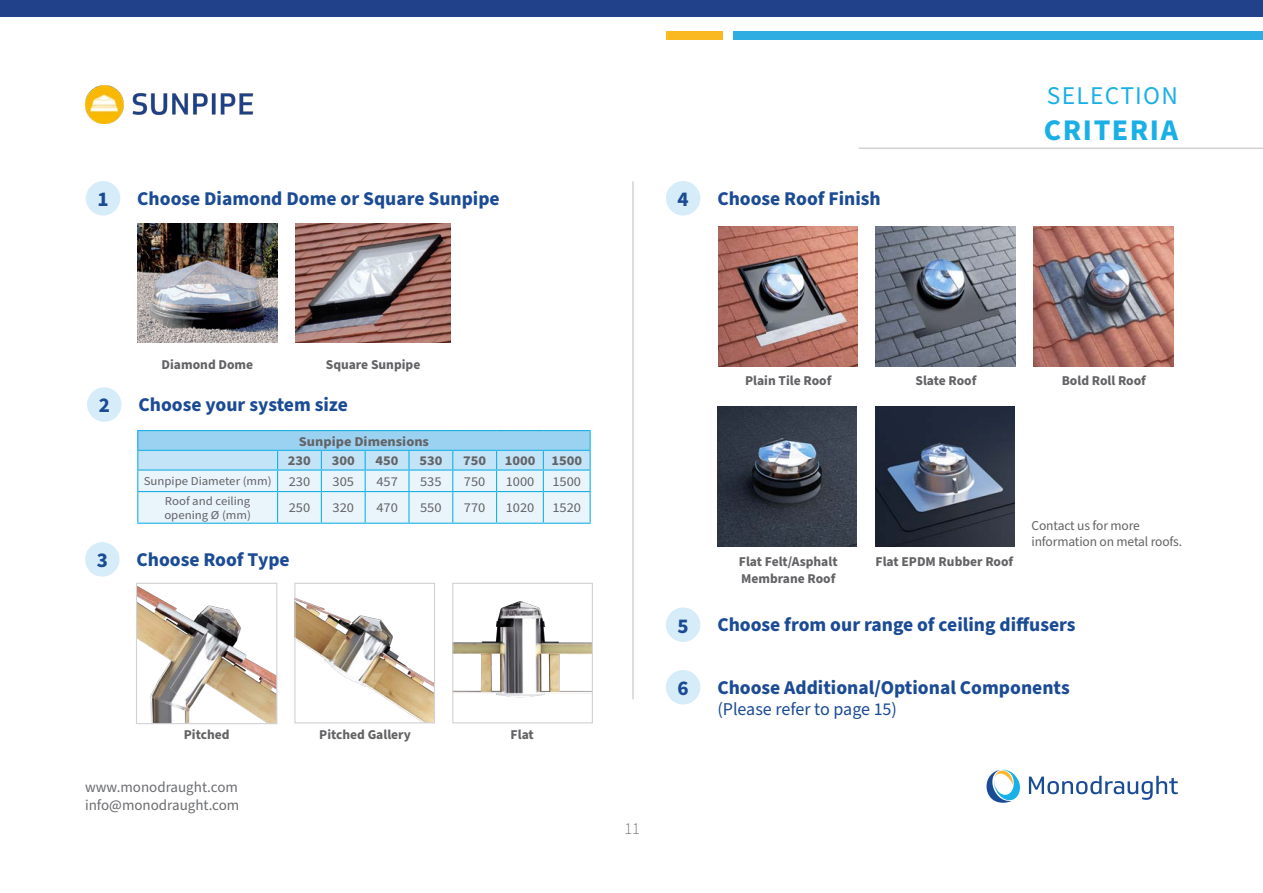
<style>
.page{position:relative;width:1263px;height:893px;background:#fff}
.page>*{position:absolute;margin:0;border:0;box-sizing:border-box;transform-origin:0 0}
.t1{font:700 30px "Source Sans Pro";letter-spacing:.05em;color:#1ab0e6}
.t2{font:25.5px "Source Sans Pro";letter-spacing:.05em;color:#1ab0e6}
.t3{font:700 21px "Source Sans Pro";color:#1b4b94}
.t4{font:700 19.5px "Source Sans Pro";color:#1b4b94}
.t5{font:18px "Source Sans Pro";color:#1b4b94}
.t6{font:300 16.5px "Source Sans Pro";color:#6c6d70}
.t7{font:15px/18px "Source Sans Pro";color:#6c6d70}
.t8{font:700 13.5px/16.2px "Source Sans Pro";color:#636366}
.t9{font:13.5px "Source Sans Pro";color:#636366;scale:1.07 1}
.t10{font:13.5px/16.2px "Source Sans Pro";color:#636366}
.t11{font:700 13.5px "Source Sans Pro";color:#636366;scale:1.07 1}
.t12{font:12px/14.4px "Source Sans Pro";color:#636366;scale:1.07 1}
</style>
<div class="page">
<div style="left:0;top:0;width:1263px;height:16px;background:#21428a"></div>
<div style="left:733px;top:31px;width:530px;height:9px;background:#2eade3"></div>
<div style="left:666px;top:31px;width:56px;height:9px;background:#fab821"></div>
<svg style="left:986px;top:769px;width:34px;height:34px"></svg>
<svg style="left:1029px;top:776px;width:149px;height:24px"></svg>
<hr style="left:859px;top:148px;width:404px;height:1px;background:#d1d2d4">
<img style="left:85px;top:85px;width:169px;height:39px">
<div style="left:86px;top:181px;width:34px;height:35px;background:#d6ecf9;border-radius:50%"></div>
<div style="left:666px;top:181px;width:34px;height:35px;background:#d6ecf9;border-radius:50%"></div>
<div style="left:666px;top:607px;width:34px;height:35px;background:#d6ecf9;border-radius:50%"></div>
<div style="left:666px;top:670px;width:34px;height:34px;background:#d6ecf9;border-radius:50%"></div>
<div style="left:85px;top:542px;width:35px;height:35px;background:#d6ecf9;border-radius:50%"></div>
<div style="left:87px;top:387px;width:35px;height:35px;background:#d6ecf9;border-radius:50%"></div>
<img style="left:137px;top:224px;width:141px;height:118px">
<img style="left:718px;top:226px;width:140px;height:140px">
<img style="left:717px;top:407px;width:140px;height:139px">
<img style="left:138px;top:586px;width:137px;height:136px">
<div style="left:136px;top:583px;width:141px;height:141px;border:1px solid #d1d2d4"></div>
<img style="left:296px;top:224px;width:154px;height:118px">
<img style="left:876px;top:226px;width:139px;height:140px">
<img style="left:875px;top:407px;width:139px;height:139px">
<img style="left:1034px;top:226px;width:139px;height:140px">
<img style="left:296px;top:598px;width:137px;height:123px">
<div style="left:294px;top:583px;width:141px;height:140px;border:1px solid #d1d2d4"></div>
<img style="left:454px;top:601px;width:137px;height:97px">
<div style="left:452px;top:583px;width:141px;height:140px;border:1px solid #d1d2d4"></div>
<hr style="left:632px;top:182px;width:2px;height:517px;background:#d1d2d4">
<hr style="left:137px;top:430px;width:141px;height:1px;background:#18b1e7">
<hr style="left:278px;top:430px;width:43px;height:1px;background:#18b1e7">
<hr style="left:321px;top:430px;width:44px;height:1px;background:#18b1e7">
<hr style="left:365px;top:430px;width:44px;height:1px;background:#18b1e7">
<hr style="left:409px;top:430px;width:44px;height:1px;background:#18b1e7">
<hr style="left:453px;top:430px;width:44px;height:1px;background:#18b1e7">
<hr style="left:497px;top:430px;width:46px;height:1px;background:#18b1e7">
<hr style="left:543px;top:430px;width:48px;height:1px;background:#18b1e7">
<svg style="left:137px;top:431px;width:454px;height:92px;background:#c8e7f6"></svg>
<hr style="left:137px;top:491px;width:141px;height:1px;background:#18b1e7">
<hr style="left:137px;top:492px;width:1px;height:31px;background:#18b1e7">
<hr style="left:278px;top:491px;width:43px;height:1px;background:#18b1e7">
<hr style="left:277px;top:492px;width:1px;height:31px;background:#18b1e7">
<hr style="left:321px;top:491px;width:44px;height:1px;background:#18b1e7">
<hr style="left:321px;top:492px;width:1px;height:31px;background:#18b1e7">
<hr style="left:365px;top:491px;width:44px;height:1px;background:#18b1e7">
<hr style="left:365px;top:492px;width:1px;height:31px;background:#18b1e7">
<hr style="left:409px;top:491px;width:44px;height:1px;background:#18b1e7">
<hr style="left:408px;top:492px;width:2px;height:31px;background:#18b1e7">
<hr style="left:453px;top:491px;width:44px;height:1px;background:#18b1e7">
<hr style="left:452px;top:492px;width:1px;height:31px;background:#18b1e7">
<hr style="left:497px;top:491px;width:46px;height:1px;background:#18b1e7">
<hr style="left:496px;top:492px;width:1px;height:31px;background:#18b1e7">
<hr style="left:543px;top:491px;width:48px;height:1px;background:#18b1e7">
<hr style="left:543px;top:492px;width:1px;height:31px;background:#18b1e7">
<hr style="left:590px;top:492px;width:1px;height:31px;background:#18b1e7">
<hr style="left:137px;top:523px;width:141px;height:1px;background:#18b1e7">
<hr style="left:278px;top:523px;width:43px;height:1px;background:#18b1e7">
<hr style="left:321px;top:523px;width:44px;height:1px;background:#18b1e7">
<hr style="left:365px;top:523px;width:44px;height:1px;background:#18b1e7">
<hr style="left:409px;top:523px;width:44px;height:1px;background:#18b1e7">
<hr style="left:453px;top:523px;width:44px;height:1px;background:#18b1e7">
<hr style="left:497px;top:523px;width:46px;height:1px;background:#18b1e7">
<hr style="left:543px;top:523px;width:48px;height:1px;background:#18b1e7">
<p class="t4" style="left:137px;top:185px;width:364px">Choose Diamond Dome or Square Sunpipe</p>
<p class="t4" style="left:717px;top:185px;width:165px">Choose Roof Finish</p>
<p class="t3" style="left:97px;top:185px;width:13px">1</p>
<p class="t3" style="left:677px;top:185px;width:13px">4</p>
<p class="t2" style="left:1047px;top:79px;width:132px">SELECTION</p>
<p class="t1" style="left:1044px;top:110px;width:135px">CRITERIA</p>
<p class="t3" style="left:99px;top:391px;width:13px">2</p>
<p class="t8" style="left:162px;top:357px;width:93px">Diamond Dome</p>
<p class="t8" style="left:326px;top:357px;width:96px">Square Sunpipe</p>
<p class="t4" style="left:139px;top:392px;width:211px">Choose your system size</p>
<p class="t11" style="left:299px;top:432px;width:123px">Sunpipe Dimensions</p>
<p class="t11" style="left:288px;top:451px;width:23px">230</p>
<p class="t11" style="left:332px;top:451px;width:23px">300</p>
<p class="t11" style="left:376px;top:451px;width:23px">450</p>
<p class="t11" style="left:419px;top:451px;width:23px">530</p>
<p class="t11" style="left:463px;top:451px;width:23px">750</p>
<p class="t11" style="left:505px;top:451px;width:30px">1000</p>
<p class="t11" style="left:551px;top:451px;width:30px">1500</p>
<p class="t12" style="left:144px;top:474px;width:121px">Sunpipe Diameter (mm)</p>
<p class="t9" style="left:289px;top:472px;width:22px">230</p>
<p class="t9" style="left:333px;top:472px;width:22px">305</p>
<p class="t9" style="left:376px;top:472px;width:22px">457</p>
<p class="t9" style="left:420px;top:472px;width:22px">535</p>
<p class="t9" style="left:464px;top:472px;width:22px">750</p>
<p class="t9" style="left:506px;top:472px;width:28px">1000</p>
<p class="t9" style="left:552px;top:472px;width:28px">1500</p>
<p class="t12" style="left:164px;top:494px;width:83px">Roof and ceiling opening Ø (mm)</p>
<p class="t9" style="left:289px;top:499px;width:22px">250</p>
<p class="t9" style="left:333px;top:499px;width:22px">320</p>
<p class="t9" style="left:376px;top:499px;width:22px">470</p>
<p class="t9" style="left:420px;top:499px;width:22px">550</p>
<p class="t9" style="left:464px;top:499px;width:22px">770</p>
<p class="t9" style="left:506px;top:499px;width:28px">1020</p>
<p class="t9" style="left:552px;top:499px;width:28px">1520</p>
<p class="t8" style="left:745px;top:373px;width:88px">Plain Tile Roof</p>
<p class="t8" style="left:915px;top:373px;width:62px">Slate Roof</p>
<p class="t8" style="left:1062px;top:373px;width:86px">Bold Roll Roof</p>
<p class="t10" style="left:1031px;top:518px;width:152px">Contact us for more information on metal roofs.</p>
<p class="t3" style="left:97px;top:546px;width:13px">3</p>
<p class="t4" style="left:136px;top:546px;width:155px">Choose Roof Type</p>
<p class="t8" style="left:184px;top:727px;width:47px">Pitched</p>
<p class="t8" style="left:319px;top:727px;width:93px">Pitched Gallery</p>
<p class="t8" style="left:511px;top:727px;width:25px">Flat</p>
<p class="t7" style="left:85px;top:779px;width:156px">www.monodraught.com info@monodraught.com</p>
<p class="t3" style="left:677px;top:611px;width:13px">5</p>
<p class="t3" style="left:677px;top:674px;width:13px">6</p>
<p class="t8" style="left:739px;top:554px;width:100px">Flat Felt/Asphalt<br>Membrane Roof</p>
<p class="t8" style="left:875px;top:554px;width:139px">Flat EPDM Rubber Roof</p>
<p class="t4" style="left:717px;top:612px;width:360px">Choose from our range of ceiling diffusers</p>
<p class="t4" style="left:717px;top:674px;width:354px">Choose Additional/Optional Components</p>
<p class="t5" style="left:717px;top:697px;width:181px">(Please refer to page 15)</p>
<p class="t6" style="left:624px;top:818px;width:17px">11</p>
</div>
